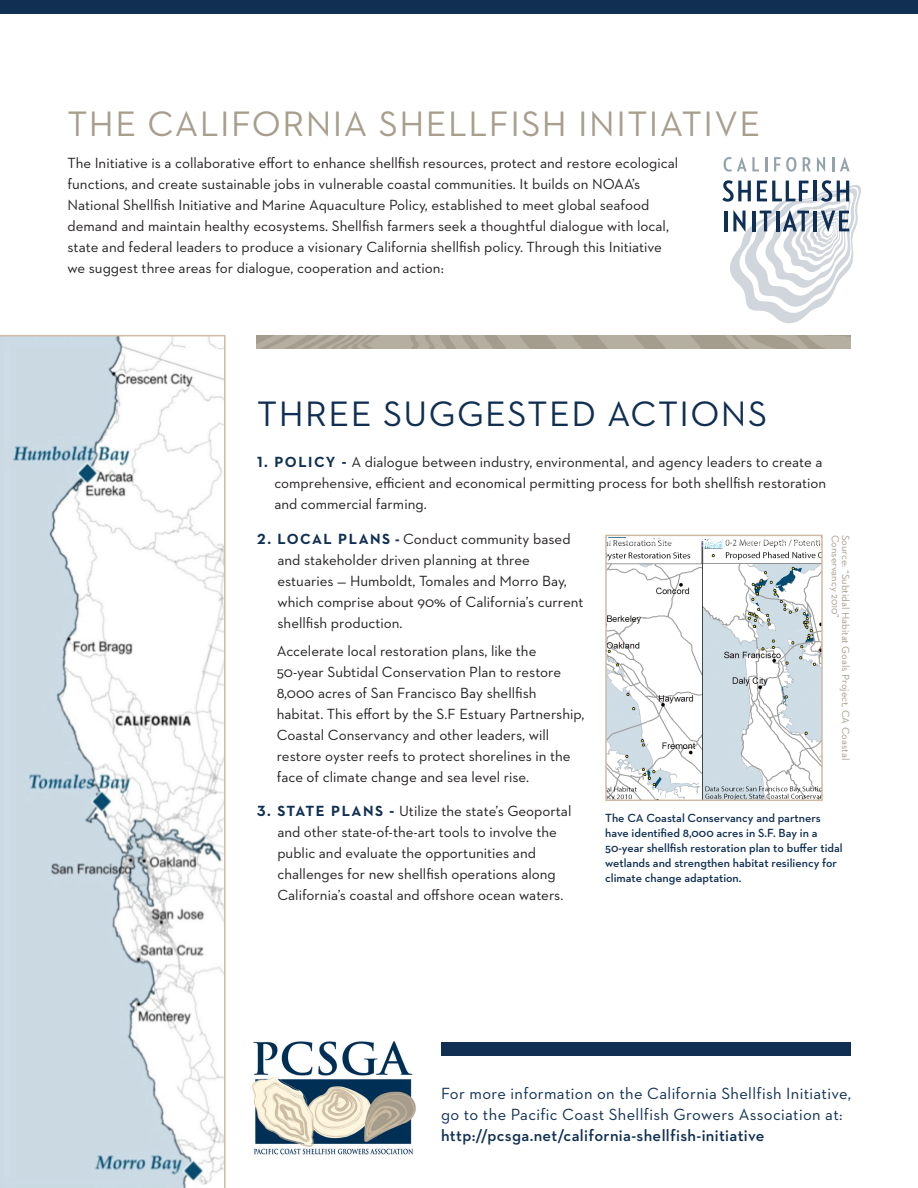
<style>
.page{position:relative;width:918px;height:1188px;background:#fff}
.page>*{position:absolute;margin:0;border:0;box-sizing:border-box;transform-origin:0 0}
.subhead_2{font:36px "Neutraface 2 Text";letter-spacing:.04em;color:#a79e8c}
.subhead_2-2{font:36px "Neutraface 2 Text";letter-spacing:.04em;color:#102f53}
.subhead_1{font:16.5px/21px "Neutraface 2 Text";letter-spacing:.02em;color:#102f53}
.subhead_1-2{font:600 16.5px "Neutraface 2 Text";letter-spacing:.02em;color:#102f53}
.body_copy{font:15px/21px "Neutraface 2 Text";color:#231f20}
.t1{font:600 12px/15px "Neutraface 2 Text";color:#102f53}
.t2{font:10.5px/10.5px "Neutraface 2 Text";color:#a79e8c}
.s1{font-weight:700;color:#102f53}
</style>
<div class="page">
<svg style="left:256px;top:335px;width:397px;height:14px"></svg>
<svg style="left:282px;top:335px;width:306px;height:14px"></svg>
<svg style="left:305px;top:335px;width:227px;height:14px"></svg>
<svg style="left:681px;top:158px;width:169px;height:191px"></svg>
<div style="left:441px;top:1042px;width:409px;height:13px;background:#102f53"></div>
<img style="left:251px;top:1041px;width:165px;height:114px">
<img style="left:608px;top:538px;width:212px;height:260px">
<div style="left:605px;top:535px;width:218px;height:266px;border:2px solid #cebba4"></div>
<svg style="left:0;top:335px;width:226px;height:853px"></svg>
<svg style="left:724px;top:157px;width:35px;height:15px"></svg>
<svg style="left:765px;top:157px;width:2px;height:14px"></svg>
<svg style="left:774px;top:157px;width:22px;height:15px"></svg>
<svg style="left:803px;top:157px;width:8px;height:14px"></svg>
<svg style="left:817px;top:157px;width:8px;height:15px"></svg>
<svg style="left:832px;top:157px;width:2px;height:14px"></svg>
<svg style="left:840px;top:157px;width:10px;height:14px"></svg>
<svg style="left:713px;top:180px;width:148px;height:169px"></svg>
<div style="left:0;top:0;width:918px;height:14px;background:#102f53"></div>
<p class="subhead_2" style="left:68px;top:101px;width:694px">THE CALIFORNIA SHELLFISH INITIATIVE</p>
<p class="body_copy" style="left:68px;top:152px;width:612px">The Initiative is a collaborative effort to enhance shellfish resources, protect and restore ecological functions, and create sustainable jobs in vulnerable coastal communities. It builds on NOAA’s National Shellfish Initiative and Marine Aquaculture Policy, established to meet global seafood demand and maintain healthy ecosystems. Shellfish farmers seek a thoughtful dialogue with local, state and federal leaders to produce a visionary California shellfish policy. Through this Initiative we suggest three areas for dialogue, cooperation and action:</p>
<p class="subhead_2-2" style="left:257px;top:392px;width:511px">THREE SUGGESTED ACTIONS</p>
<p class="body_copy" style="left:274px;top:452px;width:554px;text-indent:-17px"><span class="s1">1. POLICY -</span> A dialogue between industry, environmental, and agency leaders to create a comprehensive, efficient and economical permitting process for both shellfish restoration and commercial farming.</p>
<p class="body_copy" style="left:277px;top:528px;width:308px;text-indent:-20px"><span class="s1">2. LOCAL PLANS -</span> Conduct community based and stakeholder driven planning at three estuaries — Humboldt, Tomales and Morro Bay, which comprise about 90% of California’s current shellfish production.</p>
<p class="body_copy" style="left:277px;top:640px;width:309px">Accelerate local restoration plans, like the 50-year Subtidal Conservation Plan to restore 8,000 acres of San Francisco Bay shellfish habitat. This effort by the S.F Estuary Partnership, Coastal Conservancy and other leaders, will restore oyster reefs to protect shorelines in the face of climate change and sea level rise.</p>
<p class="body_copy" style="left:277px;top:800px;width:296px;text-indent:-20px"><span class="s1">3. STATE PLANS -</span> Utilize the state’s Geoportal and other state-of-the-art tools to involve the public and evaluate the opportunities and challenges for new shellfish operations along California’s coastal and offshore ocean waters.</p>
<p class="t1" style="left:605px;top:811px;width:239px">The CA Coastal Conservancy and partners have identified 8,000 acres in S.F. Bay in a 50-year shellfish restoration plan to buffer tidal wetlands and strengthen habitat resiliency for climate change adaptation.</p>
<p class="t2" style="left:851px;top:535px;width:227px;rotate:90deg">Source: “Subtidal Habitat Goals Project, CA Coastal<br>Conservancy 2010”</p>
<p class="subhead_1" style="left:441px;top:1083px;width:412px">For more information on the California Shellfish Initiative, go to the Pacific Coast Shellfish Growers Association at:</p>
<p class="subhead_1-2" style="left:441px;top:1125px;width:325px">http://pcsga.net/california-shellfish-initiative</p>
</div>
